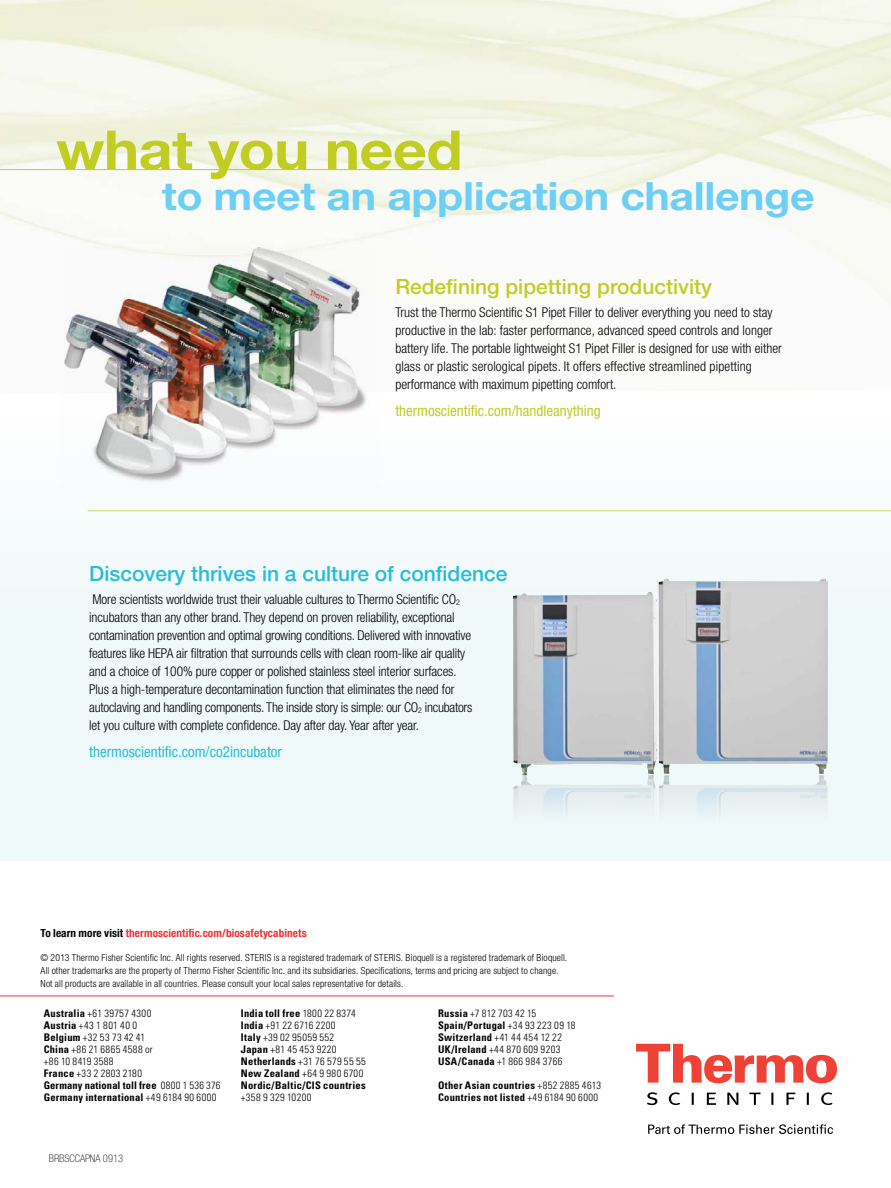
<style>
.page{position:relative;width:891px;height:1188px;background:#fff}
.page>*{position:absolute;margin:0;border:0;box-sizing:border-box;transform-origin:0 0}
.t1{font:700 54px "Helvetica Neue LT Std";letter-spacing:-.01em;color:#c2cd23;scale:1.1 1}
.t2{font:700 39px "Helvetica Neue LT Std";letter-spacing:-.01em;color:#6dcff6;scale:1.1 1}
.t3{font:500 21px "Helvetica Neue LT Std";color:#27bcd7}
.t4{font:500 21px "Helvetica Neue LT Std";color:#c2cd23}
.t5{font:condensed 15px "Helvetica Neue LT Std";color:#c2cd23}
.t6{font:condensed 15px "Helvetica Neue LT Std";color:#27bcd7}
.t7{font:300 condensed 13.5px/18px "Helvetica Neue LT Std";letter-spacing:-.01em;color:#000}
.t8{font:700 condensed 11.25px "Helvetica Neue LT Std";letter-spacing:.005em;color:#ee3134}
.t9{font:300 condensed 10.5px/12px "Univers LT Std";letter-spacing:.04em;color:#000}
.t10{font:700 condensed 10.5px/12px "Univers LT Std";letter-spacing:.025em;color:#000}
.t11{font:100 condensed 10.5px "Helvetica Neue LT Std";color:#000}
.t12{font:300 condensed 9.75px/12.8px "Helvetica Neue LT Std";letter-spacing:.015em;color:#000}
.s1{color:#000}
.s2{font-weight:700}
.s3{font-weight:300}
</style>
<div class="page">
<svg style="left:636px;top:1044px;width:201px;height:39px"></svg>
<svg style="left:647px;top:1092px;width:186px;height:13px"></svg>
<svg style="left:648px;top:1124px;width:185px;height:10px"></svg>
<hr style="left:0;top:996px;width:614px;height:1px;background:#ee3134">
<div style="left:0;top:416px;width:891px;height:445px;background:#f0f9fa"></div>
<img style="left:513px;top:578px;width:315px;height:237px">
<img style="left:59px;top:248px;width:318px;height:233px">
<hr style="left:0;top:169px;width:460px;height:1px;background:#c2cd23">
<hr style="left:88px;top:510px;width:803px;height:1px;background:#cede54">
<h1 class="t1" style="left:56px;top:117px;width:371px">what you need</h1>
<h2 class="t2" style="left:162px;top:172px;width:595px">to meet an application challenge</h2>
<h3 class="t4" style="left:395px;top:274px;width:318px">Redefining pipetting productivity</h3>
<p class="t7" style="left:395px;top:303px;width:388px">Trust the Thermo Scientific S1 Pipet Filler to deliver everything you need to stay productive in the lab: faster performance, advanced speed controls and longer battery life. The portable lightweight S1 Pipet Filler is designed for use with either glass or plastic serological pipets. It offers effective streamlined pipetting performance with maximum pipetting comfort.</p>
<p class="t5" style="left:395px;top:402px;width:207px">thermoscientific.com/handleanything</p>
<h3 class="t3" style="left:89px;top:561px;width:420px">Discovery thrives in a culture of confidence</h3>
<p class="t7" style="left:89px;top:590px;width:385px">More scientists worldwide trust their valuable cultures to Thermo Scientific CO<sub>2 </sub>incubators than any other brand. They depend on proven reliability, exceptional contamination prevention and optimal growing conditions. Delivered with innovative features like HEPA air filtration that surrounds cells with clean room-like air quality and a choice of 100% pure copper or polished stainless steel interior surfaces.<br>Plus a high-temperature decontamination function that eliminates the need for autoclaving and handling components. The inside story is simple: our CO<sub>2</sub> incubators let you culture with complete confidence. Day after day. Year after year.</p>
<p class="t6" style="left:89px;top:743px;width:194px">thermoscientific.com/co2incubator</p>
<p class="t8" style="left:40px;top:926px;width:268px"><span class="s1">To learn more visit</span> thermoscientific.com/biosafetycabinets</p>
<p class="t12" style="left:40px;top:952px;width:528px">© 2013 Thermo Fisher Scientific Inc. All rights reserved. STERIS is a registered trademark of STERIS. Bioquell is a registered trademark of Bioquell.<br>All other trademarks are the property of Thermo Fisher Scientific Inc. and its subsidiaries. Specifications, terms and pricing are subject to change.<br>Not all products are available in all countries. Please consult your local sales representative for details.</p>
<p class="t9" style="left:44px;top:1008px;width:178px"><span class="s2">Australia</span> +61 39757 4300<br><span class="s2">Austria</span> +43 1 801 40 0<br><span class="s2">Belgium</span> +32 53 73 42 41<br><span class="s2">China</span> +86 21 6865 4588 or<br>+86 10 8419 3588<br><span class="s2">France</span> +33 2 2803 2180<br><span class="s2">Germany national toll free</span> 0800 1 536 376<br><span class="s2">Germany international</span> +49 6184 90 6000</p>
<p class="t10" style="left:241px;top:1008px;width:126px">India toll free <span class="s3">1800 22 8374<br></span>India <span class="s3">+91 22 6716 2200<br></span>Italy <span class="s3">+39 02 95059 552<br></span>Japan <span class="s3">+81 45 453 9220<br></span>Netherlands <span class="s3">+31 76 579 55 55<br></span>New Zealand <span class="s3">+64 9 980 6700<br></span>Nordic/Baltic/CIS countries</p>
<p class="t9" style="left:438px;top:1008px;width:139px"><span class="s2">Russia</span> +7 812 703 42 15<br><span class="s2">Spain/Portugal</span> +34 93 223 09 18<br><span class="s2">Switzerland</span> +41 44 454 12 22<br><span class="s2">UK/Ireland</span> +44 870 609 9203<br><span class="s2">USA/Canada</span> +1 866 984 3766</p>
<p class="t10" style="left:438px;top:1080px;width:165px">Other Asian countries <span class="s3">+852 2885 4613<br></span>Countries not listed <span class="s3">+49 6184 90 6000</span></p>
<p class="t9" style="left:241px;top:1092px;width:72px">+358 9 329 10200</p>
<p class="t11" style="left:49px;top:1153px;width:76px">BRBSCCAPNA 0913</p>
</div>
